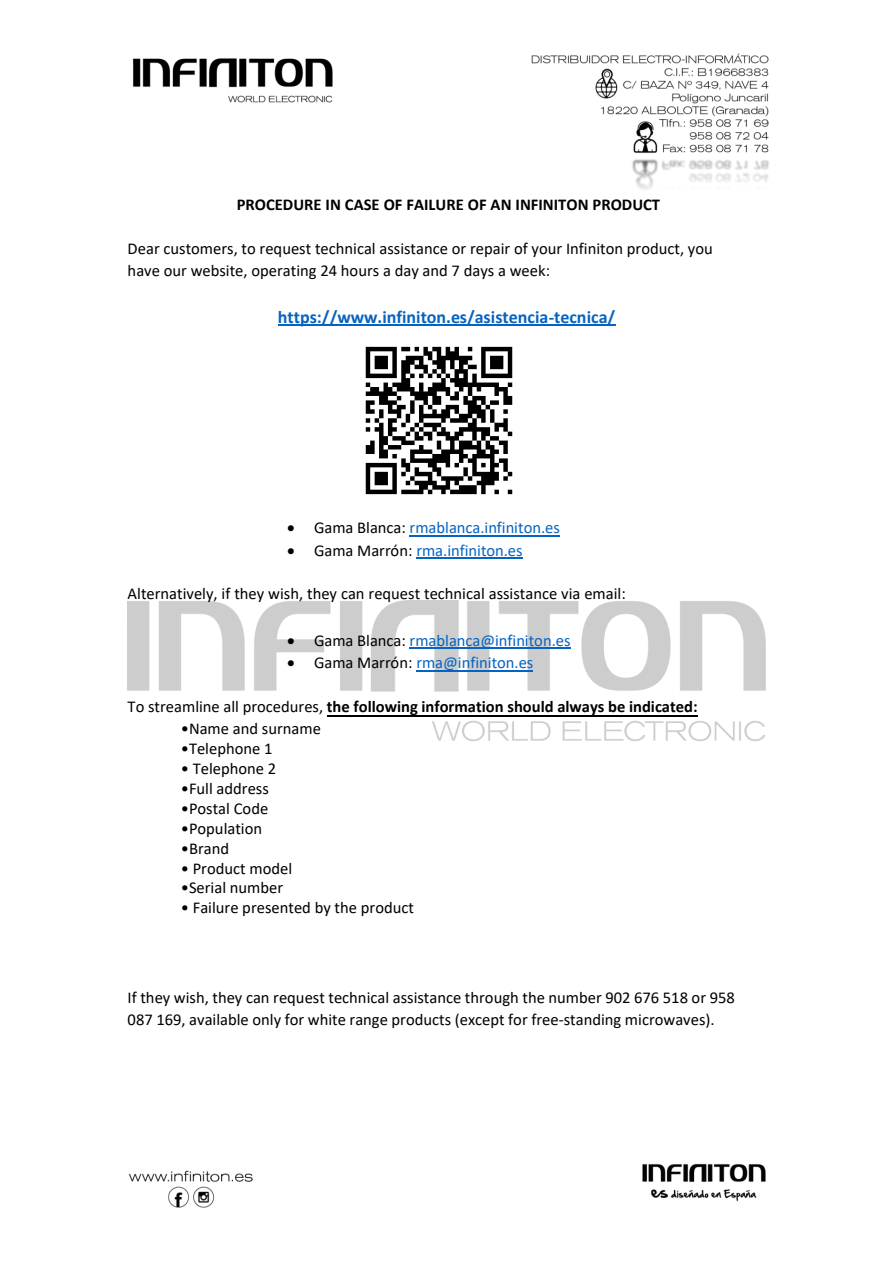
<style>
.page{position:relative;width:893px;height:1263px;background:#fff}
.page>*{position:absolute;margin:0;border:0;box-sizing:border-box;transform-origin:0 0}
.t1{font:700 18px "Calibri";color:#0563c1}
.t2{font:16.5px/21.8px "Calibri";color:#000}
.t3{font:16.5px "Calibri";color:#0563c1}
.t4{font:700 16.5px "Calibri";color:#000}
.s1{color:#000}
.s2{font-weight:400}
</style>
<div class="page">
<img style="left:128px;top:601px;width:637px;height:140px">
<img style="left:632px;top:159px;width:137px;height:30px">
<img style="left:132px;top:53px;width:637px;height:100px">
<img style="left:128px;top:1163px;width:637px;height:45px">
<hr style="left:278px;top:325px;width:337px;height:1px;background:#0563c1">
<hr style="left:416px;top:558px;width:107px;height:1px;background:#0563c1">
<hr style="left:410px;top:535px;width:150px;height:1px;background:#0563c1">
<hr style="left:416px;top:670px;width:117px;height:1px;background:#0563c1">
<hr style="left:410px;top:648px;width:161px;height:1px;background:#0563c1">
<hr style="left:327px;top:715px;width:371px;height:1px;background:#000">
<img style="left:365px;top:346px;width:148px;height:149px">
<p class="t4" style="left:237px;top:193px;width:425px">PROCEDURE IN CASE OF FAILURE OF AN INFINITON PRODUCT</p>
<p class="t2" style="left:128px;top:237px;width:587px">Dear customers, to request technical assistance or repair of your Infiniton product, you have our website, operating 24 hours a day and 7 days a week:</p>
<p class="t1" style="left:278px;top:309px;width:339px">https://www.infiniton.es/asistencia-tecnica/</p>
<p class="t3" style="left:287px;top:521px;width:275px"><span class="s1">• Gama Blanca:</span> rmablanca.infiniton.es</p>
<p class="t3" style="left:287px;top:544px;width:237px"><span class="s1">• Gama Marrón:</span> rma.infiniton.es</p>
<p class="t2" style="left:128px;top:583px;width:500px">Alternatively, if they wish, they can request technical assistance via email:</p>
<p class="t3" style="left:287px;top:633px;width:285px"><span class="s1">• Gama Blanca:</span> rmablanca@infiniton.es</p>
<p class="t3" style="left:287px;top:656px;width:248px"><span class="s1">• Gama Marrón:</span> rma@infiniton.es</p>
<p class="t4" style="left:128px;top:695px;width:572px"><span class="s2">To streamline all procedures,</span> the following information should always be indicated:</p>
<p class="t2" style="left:181px;top:718px;width:142px">•Name and surname</p>
<p class="t2" style="left:181px;top:738px;width:93px">•Telephone 1</p>
<p class="t2" style="left:181px;top:757px;width:97px">• Telephone 2</p>
<p class="t2" style="left:181px;top:777px;width:90px">•Full address</p>
<p class="t2" style="left:181px;top:797px;width:89px">•Postal Code</p>
<p class="t2" style="left:181px;top:817px;width:83px">•Population</p>
<p class="t2" style="left:181px;top:837px;width:50px">•Brand</p>
<p class="t2" style="left:181px;top:857px;width:113px">• Product model</p>
<p class="t2" style="left:181px;top:877px;width:104px">•Serial number</p>
<p class="t2" style="left:181px;top:896px;width:235px">• Failure presented by the product</p>
<p class="t2" style="left:128px;top:986px;width:609px">If they wish, they can request technical assistance through the number 902 676 518 or 958<br>087 169, available only for white range products (except for free-standing microwaves).</p>
</div>
